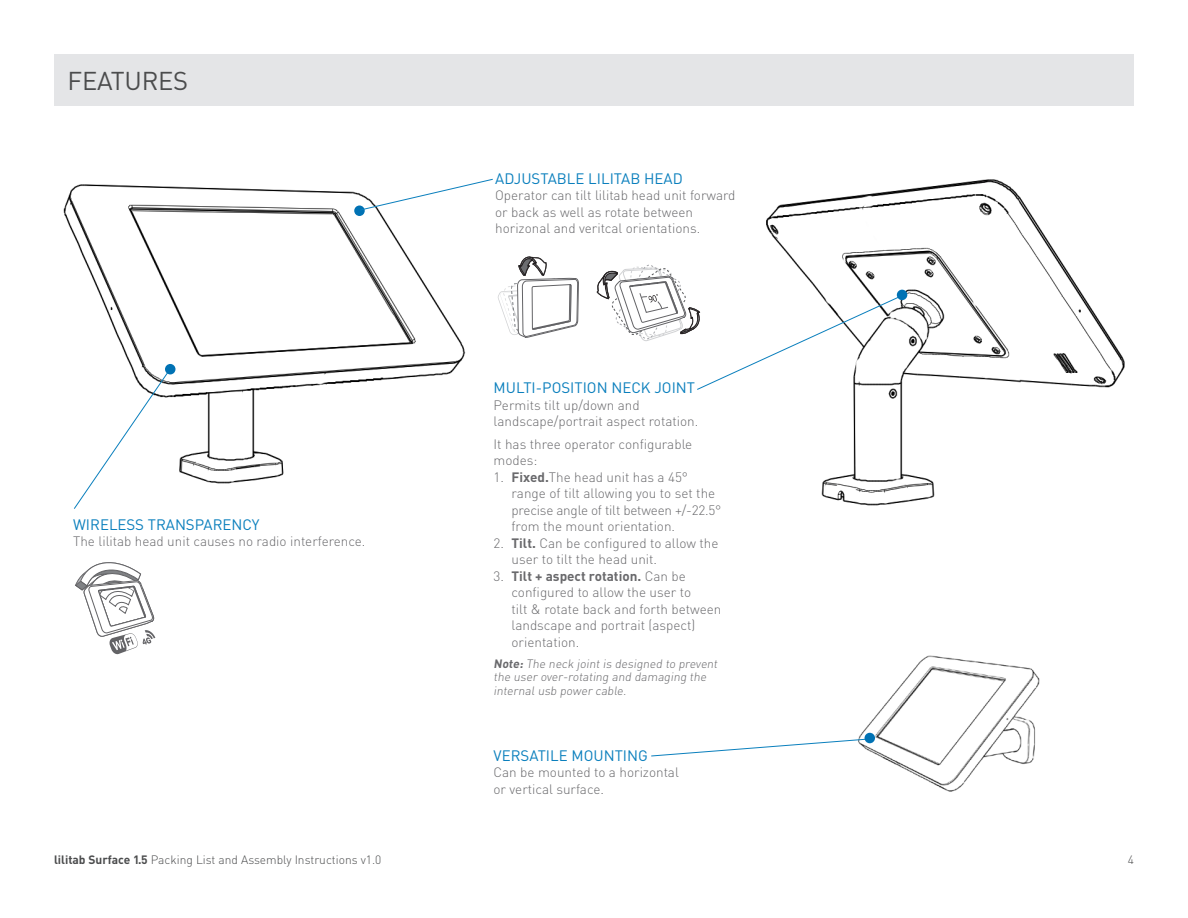
<style>
.page{position:relative;width:1188px;height:918px;background:#fff}
.page>*{position:absolute;margin:0;border:0;box-sizing:border-box;transform-origin:0 0}
.t1{font:25.5px "DIN";letter-spacing:-.01em;color:#4b4c4d}
.t2{font:15px "DIN";color:#0a7fbd}
.t3{font:300 13.5px/16.5px "DIN";color:#69696c}
.t4{font:300 12px/13.5px "DIN";color:#69696c}
.t5{font:300 12px "DIN";color:#4b4c4d}
.s1{font-weight:700}
</style>
<div class="page">
<img style="left:858px;top:655px;width:182px;height:137px">
<img style="left:63px;top:184px;width:403px;height:300px">
<div style="left:54px;top:54px;width:1080px;height:52px;background:#e4e5e7"></div>
<img style="left:766px;top:179px;width:359px;height:327px">
<svg style="left:651px;top:738px;width:217px;height:19px"></svg>
<div style="left:897px;top:290px;width:10px;height:10px;background:#0072b4;border-radius:50%"></div>
<div style="left:865px;top:733px;width:10px;height:10px;background:#0072b4;border-radius:50%"></div>
<svg style="left:498px;top:256px;width:81px;height:82px"></svg>
<svg style="left:597px;top:264px;width:303px;height:126px"></svg>
<svg style="left:73px;top:369px;width:98px;height:140px"></svg>
<div style="left:165px;top:364px;width:10px;height:10px;background:#0072b4;border-radius:50%"></div>
<div style="left:354px;top:206px;width:11px;height:10px;background:#0072b4;border-radius:50%"></div>
<svg style="left:75px;top:562px;width:80px;height:92px"></svg>
<svg style="left:359px;top:178px;width:134px;height:33px"></svg>
<h1 class="t1" style="left:68px;top:65px;width:122px">FEATURES</h1>
<p class="t2" style="left:73px;top:515px;width:188px">WIRELESS TRANSPARENCY</p>
<p class="t3" style="left:73px;top:533px;width:294px">The lilitab head unit causes no radio interference.</p>
<p class="t2" style="left:495px;top:169px;width:170px">ADJUSTABLE LILITAB HEAD</p>
<p class="t3" style="left:495px;top:187px;width:242px">Operator can tilt lilitab head unit forward or back as well as rotate between horizonal and veritcal orientations.</p>
<p class="t2" style="left:494px;top:379px;width:21px">MULTI</p>
<p class="t2" style="left:536px;top:379px;width:16px">-POSITION</p>
<p class="t2" style="left:611px;top:379px;width:11px">NECK</p>
<p class="t2" style="left:654px;top:379px;width:17px">JOINT</p>
<p class="t3" style="left:494px;top:397px;width:206px">Permits tilt up/down and landscape/portrait aspect rotation.</p>
<p class="t3" style="left:494px;top:436px;width:200px">It has three operator configurable modes:</p>
<p class="t3" style="left:512px;top:469px;width:211px;text-indent:-18px">1. <span class="s1">Fixed.</span>The head unit has a 45° range of tilt allowing you to set the precise angle of tilt between +/-22.5° from the mount orientation.</p>
<p class="t3" style="left:512px;top:535px;width:209px;text-indent:-18px">2. <span class="s1">Tilt.</span> Can be configured to allow the user to tilt the head unit.</p>
<p class="t3" style="left:512px;top:568px;width:211px;text-indent:-18px">3. <span class="s1">Tilt + aspect rotation.</span> Can be configured to allow the user to<br>tilt &amp; rotate back and forth between landscape and portrait (aspect) orientation.</p>
<p class="t4" style="left:494px;top:657px;width:228px"><span class="s1">Note:</span> The neck joint is designed to prevent the user over-rotating and damaging the internal usb power cable.</p>
<p class="t2" style="left:494px;top:746px;width:156px">VERSATILE MOUNTING</p>
<p class="t3" style="left:494px;top:764px;width:187px">Can be mounted to a horizontal or vertical surface.</p>
<p class="t5" style="left:54px;top:852px;width:329px"><span class="s1">lilitab Surface 1.5</span> Packing List and Assembly Instructions v1.0</p>
<p class="t5" style="left:1128px;top:852px;width:8px">4</p>
</div>
